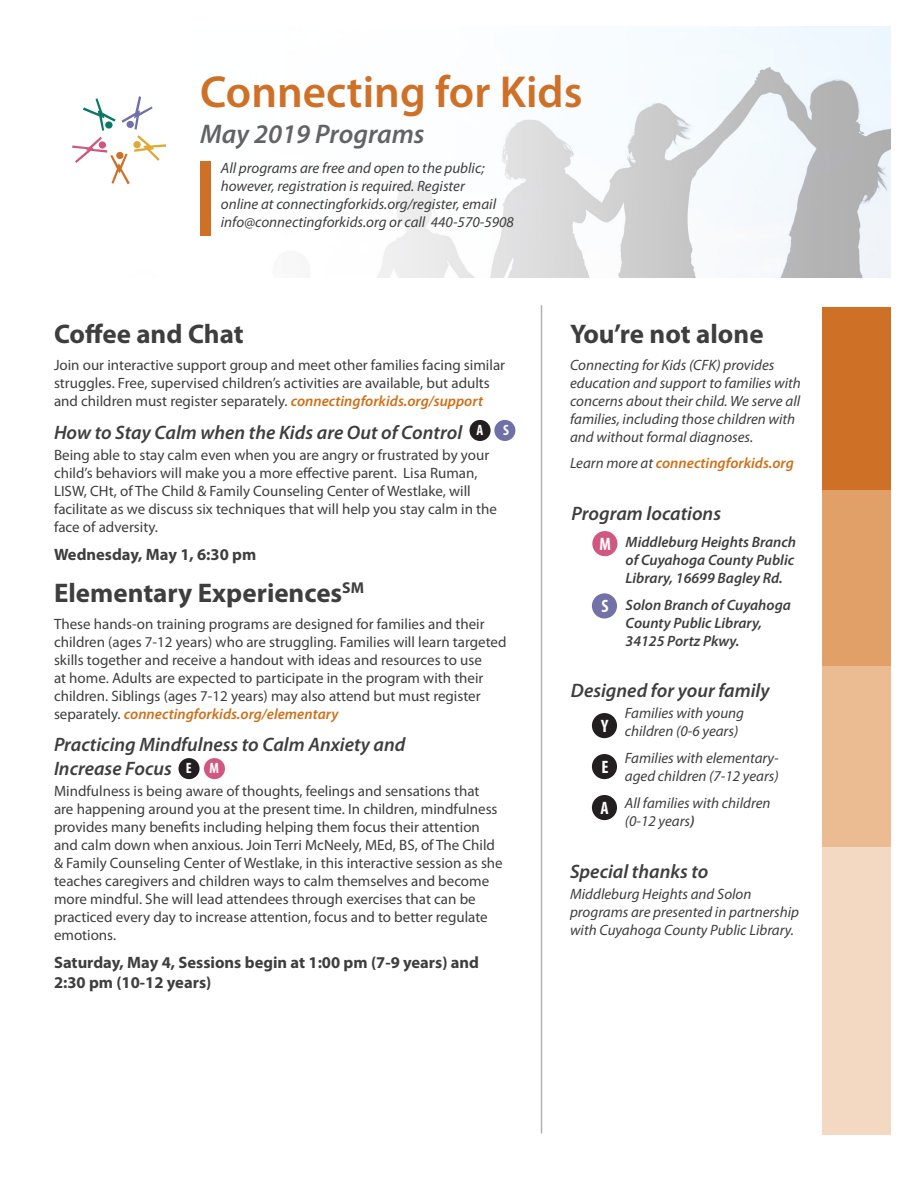
<style>
.page{position:relative;width:918px;height:1188px;background:#fff}
.page>*{position:absolute;margin:0;border:0;box-sizing:border-box;transform-origin:0 0}
.t1{font:600 45px "Myriad Pro";color:#cf7027}
.Heading_1{font:700 27px "Myriad Pro";color:#3e3e3f}
.t2{font:italic 600 27px "Myriad Pro";color:#636366}
.Heading_2{font:italic 600 19.5px/23.4px "Myriad Pro";color:#3e3e3f}
.Acknowledgements{font:italic 600 19.5px "Myriad Pro";color:#3e3e3f}
.t3{font:700 condensed 18px "Myriad Pro";color:#fff}
.Date-Time{font:700 16.5px/19.8px "Myriad Pro";color:#3e3e3f}
.Contrast_Body{font:15px/18px "Myriad Pro";color:#3e3e3f}
.Acknowledgement_Body{font:italic 15px/18px "Myriad Pro";color:#3e3e3f}
.Date-Time-2{font:15px/18px "Myriad Pro";color:#3e3e3f}
.Acknowledgement_inde{font:italic 600 15px/18px "Myriad Pro";color:#3e3e3f}
.Acknowledgement_inde-2{font:italic 15px/18px "Myriad Pro";color:#3e3e3f}
.Acknowledgement_Body-2{font:italic 600 15px "Myriad Pro";color:#ce7018}
.t4{font:700 condensed 15px "Myriad Pro";color:#fff}
.s1{font-weight:600;font-style:italic;color:#ce7018}
.s2{font-weight:400;color:#3e3e3f}
.s3{font-weight:600}
</style>
<div class="page">
<div style="left:822px;top:307px;width:69px;height:183px;background:#cf7027"></div>
<img style="left:127px;top:26px;width:764px;height:252px">
<svg style="left:72px;top:96px;width:94px;height:88px"></svg>
<div style="left:105px;top:121px;width:8px;height:8px;background:#097867;border-radius:50%"></div>
<div style="left:127px;top:121px;width:7px;height:7px;background:#7070a9;border-radius:50%"></div>
<div style="left:133px;top:141px;width:8px;height:7px;background:#e0a835;border-radius:50%"></div>
<div style="left:116px;top:152px;width:8px;height:7px;background:#cf7027;border-radius:50%"></div>
<div style="left:99px;top:141px;width:7px;height:8px;background:#d05680;border-radius:50%"></div>
<div style="left:822px;top:490px;width:69px;height:176px;background:#e1a068"></div>
<div style="left:822px;top:847px;width:69px;height:288px;background:#f4d9c2"></div>
<hr style="left:541px;top:305px;width:1px;height:829px;background:#b1b2b6">
<div style="left:200px;top:161px;width:10px;height:74px;background:#cf7027"></div>
<div style="left:822px;top:666px;width:69px;height:181px;background:#ebbc92"></div>
<div style="left:204px;top:758px;width:21px;height:21px;background:#d05880;border-radius:50%"></div>
<div style="left:178px;top:758px;width:22px;height:21px;background:#231f20;border-radius:50%"></div>
<div style="left:494px;top:420px;width:21px;height:21px;background:#7070a9;border-radius:50%"></div>
<div style="left:470px;top:420px;width:21px;height:21px;background:#231f20;border-radius:50%"></div>
<div style="left:592px;top:795px;width:25px;height:25px;background:#231f20;border-radius:50%"></div>
<div style="left:592px;top:713px;width:25px;height:25px;background:#231f20;border-radius:50%"></div>
<div style="left:592px;top:754px;width:25px;height:25px;background:#231f20;border-radius:50%"></div>
<div style="left:592px;top:531px;width:25px;height:25px;background:#d05880;border-radius:50%"></div>
<div style="left:592px;top:593px;width:25px;height:25px;background:#7372a8;border-radius:50%"></div>
<p class="t1" style="left:200px;top:64px;width:384px">Connecting for Kids</p>
<p class="t2" style="left:200px;top:117px;width:226px">May 2019 Programs</p>
<p class="Acknowledgement_Body" style="left:221px;top:158px;width:295px">All programs are free and open to the public; however, registration is required. Register<br>online at connectingforkids.org/register, email info@connectingforkids.org or call 440-570-5908</p>
<p class="Heading_1" style="left:54px;top:317px;width:191px">Coffee and Chat</p>
<p class="Contrast_Body" style="left:54px;top:356px;width:453px">Join our interactive support group and meet other families facing similar struggles. Free, supervised children’s activities are available, but adults and children must register separately. <span class="s1">connectingforkids.org/support</span></p>
<p class="Heading_2" style="left:54px;top:420px;width:410px">How to Stay Calm when the Kids are Out of Control</p>
<p class="Date-Time-2" style="left:54px;top:445px;width:445px">Being able to stay calm even when you are angry or frustrated by your child’s behaviors will make you a more effective parent. Lisa Ruman, LISW, CHt, of The Child &amp; Family Counseling Center of Westlake, will facilitate as we discuss six techniques that will help you stay calm in the face of adversity.</p>
<p class="Date-Time" style="left:54px;top:544px;width:204px">Wednesday, May 1, 6:30 pm</p>
<p class="Heading_1" style="left:54px;top:575px;width:312px">Elementary Experiences<sup>SM</sup></p>
<p class="Contrast_Body" style="left:54px;top:615px;width:454px">These hands-on training programs are designed for families and their children (ages 7-12 years) who are struggling. Families will learn targeted skills together and receive a handout with ideas and resources to use<br>at home. Adults are expected to participate in the program with their children. Siblings (ages 7-12 years) may also attend but must register separately. <span class="s1">connectingforkids.org/elementary</span></p>
<p class="Heading_2" style="left:54px;top:733px;width:353px">Practicing Mindfulness to Calm Anxiety and<br>Increase Focus</p>
<p class="Contrast_Body" style="left:54px;top:781px;width:450px">Mindfulness is being aware of thoughts, feelings and sensations that<br>are happening around you at the present time. In children, mindfulness provides many benefits including helping them focus their attention and calm down when anxious. Join Terri McNeely, MEd, BS, of The Child &amp; Family Counseling Center of Westlake, in this interactive session as she teaches caregivers and children ways to calm themselves and become more mindful. She will lead attendees through exercises that can be practiced every day to increase attention, focus and to better regulate emotions.</p>
<p class="Date-Time" style="left:54px;top:952px;width:427px">Saturday, May 4, Sessions begin at 1:00 pm (7-9 years) and<br>2:30 pm (10-12 years)</p>
<p class="t4" style="left:476px;top:421px;width:8px">A</p>
<p class="t4" style="left:503px;top:421px;width:7px">S</p>
<p class="t4" style="left:186px;top:759px;width:7px">E</p>
<p class="t4" style="left:210px;top:759px;width:11px">M</p>
<p class="Heading_1" style="left:570px;top:316px;width:195px">You’re not alone</p>
<p class="Acknowledgement_Body" style="left:570px;top:356px;width:232px">Connecting for Kids (CFK) provides education and support to families with concerns about their child. We serve all families, including those children with and without formal diagnoses.</p>
<p class="Acknowledgement_Body-2" style="left:570px;top:453px;width:225px"><span class="s2">Learn more at</span> connectingforkids.org</p>
<p class="Acknowledgements" style="left:572px;top:501px;width:151px">Program locations</p>
<p class="Acknowledgement_inde" style="left:626px;top:533px;width:172px">Middleburg Heights Branch of Cuyahoga County Public<br>Library, 16699 Bagley Rd.</p>
<p class="Acknowledgement_inde" style="left:626px;top:596px;width:167px">Solon Branch of Cuyahoga<br>County Public Library,<br>34125 Portz Pkwy.</p>
<p class="t3" style="left:600px;top:533px;width:13px">M</p>
<p class="t3" style="left:601px;top:595px;width:9px">S</p>
<p class="Acknowledgements" style="left:571px;top:679px;width:200px">Designed for your family</p>
<p class="Acknowledgement_inde-2" style="left:625px;top:704px;width:121px">Families with young children (0-6 years)</p>
<p class="Acknowledgement_inde-2" style="left:625px;top:749px;width:155px">Families with elementary&shy;aged children (7-12 years)</p>
<p class="Acknowledgement_inde-2" style="left:625px;top:794px;width:147px">All families with children (0-12 years<span class="s3">)</span></p>
<p class="t3" style="left:601px;top:715px;width:9px">Y</p>
<p class="t3" style="left:601px;top:756px;width:9px">E</p>
<p class="t3" style="left:601px;top:797px;width:10px">A</p>
<p class="Acknowledgements" style="left:570px;top:859px;width:140px">Special thanks to</p>
<p class="Acknowledgement_Body" style="left:570px;top:884px;width:231px">Middleburg Heights and Solon programs are presented in partnership with Cuyahoga County Public Library.</p>
</div>
